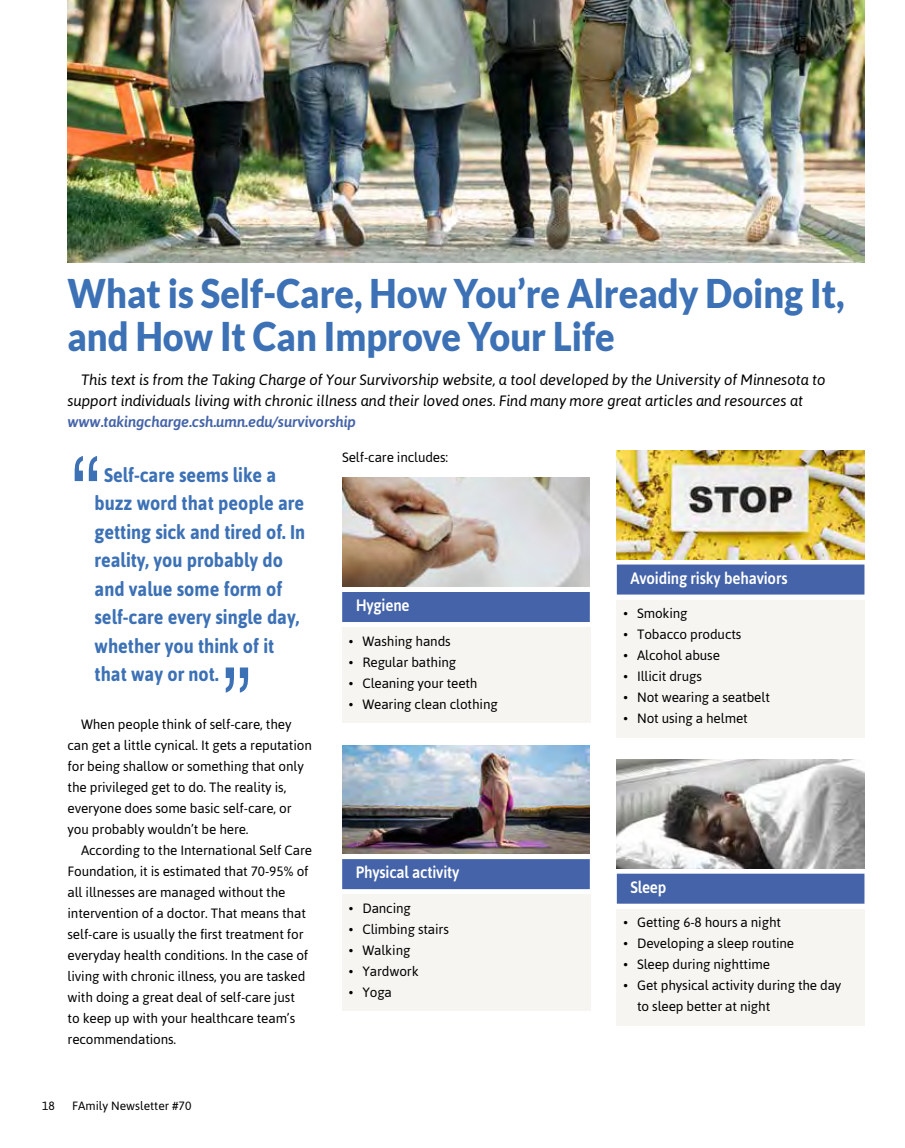
<style>
.page{position:relative;width:905px;height:1148px;background:#fff}
.page>*{position:absolute;margin:0;border:0;box-sizing:border-box;transform-origin:0 0}
.t1{font:condensed 99px "Helvetica Neue LT Std";color:#3c71b6;scale:.91 1}
.t2{font:900 39.6px/43.2px "Lato";color:#3c71b6;scale:.91 1}
.t3{font:700 19.8px/28.5px "Asap";color:#3c71b6;scale:.91 1}
.t4{font:500 16.5px "Asap";letter-spacing:-.01em;color:#fff;scale:.91 1}
.t5{font:italic 15px/21px "Asap";letter-spacing:-.01em;color:#000}
.t6{font:italic 500 15px "Asap";letter-spacing:-.01em;color:#4463a9}
.t7{font:13.5px/21px "Asap";letter-spacing:-.01em;color:#000}
.t8{font:12px "Asap";color:#000}
</style>
<div class="page">
<div style="left:616px;top:600px;width:248px;height:137px;background:#f6f5f1"></div>
<div style="left:616px;top:908px;width:248px;height:117px;background:#f6f5f1"></div>
<div style="left:342px;top:894px;width:248px;height:117px;background:#f6f5f1"></div>
<div style="left:342px;top:627px;width:248px;height:96px;background:#f6f5f1"></div>
<div style="left:342px;top:592px;width:248px;height:30px;background:#4463a9"></div>
<div style="left:342px;top:859px;width:248px;height:30px;background:#4463a9"></div>
<div style="left:616px;top:564px;width:248px;height:30px;background:#4463a9"></div>
<div style="left:616px;top:873px;width:248px;height:30px;background:#4463a9"></div>
<img style="left:342px;top:477px;width:248px;height:109px">
<img style="left:617px;top:450px;width:247px;height:109px">
<img style="left:342px;top:745px;width:248px;height:109px">
<img style="left:616px;top:759px;width:248px;height:109px">
<img style="left:68px;top:0;width:796px;height:262px">
<h2 class="t2" style="left:68px;top:271px;width:855px">What is Self-Care, How You’re Already Doing It, and How It Can Improve Your Life</h2>
<p class="t5" style="left:68px;top:369px;width:759px;text-indent:14px">This text is from the Taking Charge of Your Survivorship website, a tool developed by the University of Minnesota to support individuals living with chronic illness and their loved ones. Find many more great articles and resources at</p>
<p class="t6" style="left:67px;top:412px;width:290px">www.takingcharge.csh.umn.edu/survivorship</p>
<p class="t7" style="left:342px;top:446px;width:108px">Self-care includes:</p>
<h1 class="t1" style="left:68px;top:434px;width:42px">“</h1>
<h3 class="t3" style="left:94px;top:459px;width:233px;text-indent:10px">Self-care seems like a buzz word that people are getting sick and tired of. In reality, you probably do and value some form of self-care every single day, whether you think of it that way or not.</h3>
<p class="t4" style="left:630px;top:567px;width:174px">Avoiding risky behaviors</p>
<p class="t7" style="left:623px;top:602px;width:66px">• Smoking</p>
<p class="t7" style="left:623px;top:623px;width:119px">• Tobacco products</p>
<p class="t7" style="left:623px;top:644px;width:98px">• Alcohol abuse</p>
<p class="t7" style="left:623px;top:665px;width:80px">• Illicit drugs</p>
<p class="t7" style="left:623px;top:686px;width:148px">• Not wearing a seatbelt</p>
<p class="t7" style="left:623px;top:707px;width:126px">• Not using a helmet</p>
<p class="t4" style="left:356px;top:594px;width:61px">Hygiene</p>
<p class="t7" style="left:349px;top:630px;width:103px">• Washing hands</p>
<p class="t7" style="left:349px;top:651px;width:109px">• Regular bathing</p>
<p class="t7" style="left:349px;top:672px;width:130px">• Cleaning your teeth</p>
<p class="t7" style="left:349px;top:693px;width:150px">• Wearing clean clothing</p>
<h1 class="t1" style="left:218px;top:646px;width:42px">”</h1>
<p class="t7" style="left:81px;top:713px;width:212px">When people think of self-care, they</p>
<p class="t7" style="left:68px;top:734px;width:246px">can get a little cynical. It gets a reputation</p>
<p class="t7" style="left:68px;top:755px;width:238px">for being shallow or something that only the privileged get to do. The reality is, everyone does some basic self-care, or you probably wouldn’t be here.</p>
<p class="t7" style="left:68px;top:839px;width:246px;text-indent:14px">According to the International Self Care Foundation, it is estimated that 70-95% of all illnesses are managed without the intervention of a doctor. That means that self-care is usually the first treatment for everyday health conditions. In the case of living with chronic illness, you are tasked with doing a great deal of self-care just<br>to keep up with your healthcare team’s recommendations.</p>
<p class="t8" style="left:42px;top:1097px;width:14px">18</p>
<p class="t8" style="left:72px;top:1097px;width:121px">FAmily Newsletter #70</p>
<p class="t4" style="left:356px;top:861px;width:115px">Physical activity</p>
<p class="t7" style="left:349px;top:897px;width:63px">• Dancing</p>
<p class="t7" style="left:349px;top:918px;width:102px">• Climbing stairs</p>
<p class="t7" style="left:349px;top:939px;width:63px">• Walking</p>
<p class="t7" style="left:349px;top:960px;width:71px">• Yardwork</p>
<p class="t7" style="left:349px;top:981px;width:45px">• Yoga</p>
<p class="t4" style="left:630px;top:876px;width:41px">Sleep</p>
<p class="t7" style="left:623px;top:911px;width:159px">• Getting 6-8 hours a night</p>
<p class="t7" style="left:623px;top:932px;width:172px">• Developing a sleep routine</p>
<p class="t7" style="left:623px;top:953px;width:148px">• Sleep during nighttime</p>
<p class="t7" style="left:637px;top:974px;width:206px;text-indent:-14px">• Get physical activity during the day to sleep better at night</p>
</div>
